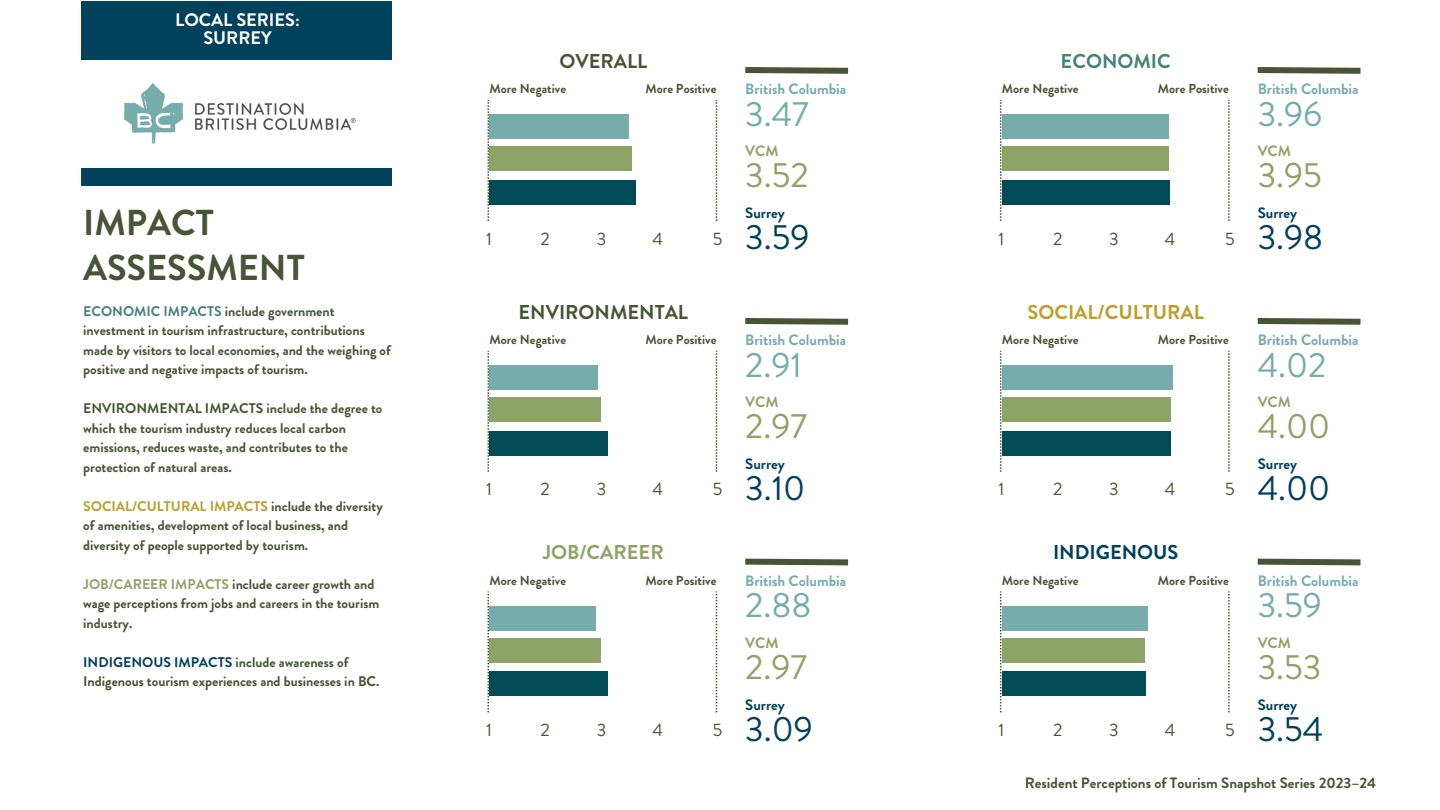
<style>
.page{position:relative;width:1440px;height:810px;background:#fff}
.page>*{position:absolute;margin:0;border:0;box-sizing:border-box;transform-origin:0 0}
.t1{font:700 36px/45px "Brandon Grotesque";color:#475536}
.t2{font:35px "Brandon Grotesque";color:#76aca9}
.t3{font:35px "Brandon Grotesque";color:#8ea366}
.t4{font:35px "Brandon Grotesque";color:#00415b}
.t5{font:700 20px "Brandon Grotesque";color:#475536}
.t6{font:700 20px "Brandon Grotesque";color:#bf9c2b}
.t7{font:700 20px "Brandon Grotesque";color:#8ea366}
.t8{font:700 20px "Brandon Grotesque";color:#00415b}
.t9{font:700 20px "Brandon Grotesque";color:#458279}
.t10{font:700 18.1px/18px "Brandon Grotesque";color:#fff;text-align:center}
.t11{font:18px "Brandon Grotesque";color:#475536}
.t12{font:700 15px "Brandon Grotesque";color:#76aca9}
.t13{font:700 15px "Brandon Grotesque";color:#475536}
.t14{font:700 15px "Brandon Grotesque";color:#00415b}
.t15{font:700 15px "Brandon Grotesque";color:#8ea366}
.t16{font:700 14px/19.5px "Brandon Grotesque";color:#475536}
.t17{font:700 13px "Brandon Grotesque";color:#475536}
.s1{color:#458279}
.s2{color:#bf9c2b}
.s3{color:#8ea366}
.s4{color:#00415b}
</style>
<div class="page">
<div style="left:81px;top:168px;width:311px;height:17px;background:#00415b"></div>
<div style="left:81px;top:1px;width:311px;height:58px;background:#00415b"></div>
<div style="left:490px;top:114px;width:139px;height:25px;background:#76aca9"></div>
<div style="left:490px;top:365px;width:107px;height:25px;background:#76aca9"></div>
<div style="left:490px;top:606px;width:105px;height:25px;background:#76aca9"></div>
<div style="left:1002px;top:114px;width:167px;height:25px;background:#76aca9"></div>
<div style="left:1002px;top:365px;width:170px;height:25px;background:#76aca9"></div>
<div style="left:1002px;top:606px;width:146px;height:25px;background:#76aca9"></div>
<div style="left:490px;top:146px;width:142px;height:25px;background:#8ea366"></div>
<div style="left:490px;top:397px;width:111px;height:25px;background:#8ea366"></div>
<div style="left:490px;top:638px;width:111px;height:25px;background:#8ea366"></div>
<div style="left:1002px;top:146px;width:166px;height:25px;background:#8ea366"></div>
<div style="left:1002px;top:397px;width:169px;height:25px;background:#8ea366"></div>
<div style="left:1002px;top:638px;width:142px;height:25px;background:#8ea366"></div>
<div style="left:490px;top:180px;width:145px;height:24px;background:#004b55"></div>
<div style="left:490px;top:431px;width:118px;height:24px;background:#004b55"></div>
<div style="left:490px;top:671px;width:117px;height:25px;background:#004b55"></div>
<div style="left:1002px;top:180px;width:168px;height:24px;background:#004b55"></div>
<div style="left:1002px;top:431px;width:169px;height:24px;background:#004b55"></div>
<div style="left:1002px;top:671px;width:143px;height:25px;background:#004b55"></div>
<svg style="left:745px;top:67px;width:104px;height:7px"></svg>
<svg style="left:745px;top:318px;width:104px;height:7px"></svg>
<svg style="left:745px;top:558px;width:104px;height:8px"></svg>
<svg style="left:1257px;top:67px;width:104px;height:7px"></svg>
<svg style="left:1257px;top:318px;width:104px;height:7px"></svg>
<svg style="left:1257px;top:558px;width:104px;height:8px"></svg>
<svg style="left:488px;top:100px;width:1px;height:121px"></svg>
<svg style="left:488px;top:351px;width:1px;height:121px"></svg>
<svg style="left:488px;top:591px;width:1px;height:121px"></svg>
<svg style="left:1000px;top:100px;width:1px;height:121px"></svg>
<svg style="left:1000px;top:351px;width:1px;height:121px"></svg>
<svg style="left:1000px;top:591px;width:1px;height:121px"></svg>
<svg style="left:716px;top:100px;width:1px;height:121px"></svg>
<svg style="left:716px;top:351px;width:1px;height:121px"></svg>
<svg style="left:716px;top:591px;width:1px;height:121px"></svg>
<svg style="left:1228px;top:100px;width:2px;height:121px"></svg>
<svg style="left:1228px;top:351px;width:2px;height:121px"></svg>
<svg style="left:1228px;top:591px;width:2px;height:121px"></svg>
<img style="left:124px;top:83px;width:232px;height:61px">
<h5 class="t10" style="left:175px;top:11px;width:126px">LOCAL SERIES:<br>SURREY</h5>
<h2 class="t1" style="left:83px;top:200px;width:223px">IMPACT<br>ASSESSMENT</h2>
<h5 class="t16" style="left:83px;top:301px;width:309px"><span class="s1">ECONOMIC IMPACTS</span> include government investment in tourism infrastructure, contributions made by visitors to local economies, and the weighing of positive and negative impacts of tourism.</h5>
<h2 class="t16" style="left:83px;top:399px;width:301px">ENVIRONMENTAL IMPACTS include the degree to which the tourism industry reduces local carbon emissions, reduces waste, and contributes to the protection of natural areas.</h2>
<h4 class="t16" style="left:83px;top:496px;width:301px"><span class="s2">SOCIAL/CULTURAL IMPACTS</span> include the diversity of amenities, development of local business, and diversity of people supported by tourism.</h4>
<h2 class="t16" style="left:83px;top:574px;width:298px"><span class="s3">JOB/CAREER IMPACTS</span> include career growth and wage perceptions from jobs and careers in the tourism industry.</h2>
<h5 class="t16" style="left:83px;top:652px;width:298px"><span class="s4">INDIGENOUS IMPACTS</span> include awareness of<br>Indigenous tourism experiences and businesses in BC.</h5>
<p class="t5" style="left:559px;top:47px;width:89px">OVERALL</p>
<h3 class="t17" style="left:489px;top:79px;width:78px">More Negative</h3>
<p class="t17" style="left:645px;top:79px;width:72px">More Positive</p>
<h2 class="t11" style="left:486px;top:226px;width:7px">1</h2>
<h5 class="t11" style="left:541px;top:226px;width:11px">2</h5>
<h5 class="t11" style="left:597px;top:226px;width:11px">3</h5>
<p class="t11" style="left:653px;top:226px;width:12px">4</p>
<h3 class="t11" style="left:713px;top:226px;width:11px">5</h3>
<p class="t5" style="left:519px;top:298px;width:171px">ENVIRONMENTAL</p>
<p class="t17" style="left:489px;top:330px;width:78px">More Negative</p>
<p class="t17" style="left:645px;top:330px;width:72px">More Positive</p>
<h4 class="t11" style="left:486px;top:477px;width:7px">1</h4>
<h5 class="t11" style="left:541px;top:477px;width:11px">2</h5>
<h2 class="t11" style="left:597px;top:477px;width:11px">3</h2>
<p class="t11" style="left:653px;top:477px;width:12px">4</p>
<p class="t11" style="left:713px;top:477px;width:11px">5</p>
<h5 class="t7" style="left:543px;top:538px;width:122px">JOB/CAREER</h5>
<h1 class="t17" style="left:489px;top:571px;width:78px">More Negative</h1>
<p class="t17" style="left:645px;top:571px;width:72px">More Positive</p>
<h2 class="t11" style="left:486px;top:717px;width:7px">1</h2>
<h5 class="t11" style="left:541px;top:717px;width:11px">2</h5>
<h4 class="t11" style="left:597px;top:717px;width:11px">3</h4>
<p class="t11" style="left:653px;top:717px;width:12px">4</p>
<p class="t11" style="left:713px;top:717px;width:11px">5</p>
<h3 class="t12" style="left:745px;top:79px;width:103px">British Columbia</h3>
<p class="t2" style="left:745px;top:89px;width:65px">3.47</p>
<h5 class="t15" style="left:745px;top:141px;width:35px">VCM</h5>
<h4 class="t3" style="left:745px;top:151px;width:65px">3.52</h4>
<p class="t14" style="left:745px;top:202px;width:41px">Surrey</p>
<p class="t4" style="left:745px;top:212px;width:66px">3.59</p>
<p class="t12" style="left:745px;top:330px;width:103px">British Columbia</p>
<p class="t2" style="left:745px;top:340px;width:58px">2.91</p>
<h2 class="t15" style="left:745px;top:392px;width:35px">VCM</h2>
<h2 class="t3" style="left:745px;top:402px;width:63px">2.97</h2>
<p class="t14" style="left:745px;top:453px;width:41px">Surrey</p>
<p class="t4" style="left:745px;top:463px;width:62px">3.10</p>
<p class="t12" style="left:745px;top:570px;width:103px">British Columbia</p>
<h5 class="t2" style="left:745px;top:581px;width:68px">2.88</h5>
<h3 class="t15" style="left:745px;top:632px;width:35px">VCM</h3>
<h5 class="t3" style="left:745px;top:642px;width:63px">2.97</h5>
<p class="t14" style="left:745px;top:694px;width:41px">Surrey</p>
<p class="t4" style="left:745px;top:704px;width:69px">3.09</p>
<h2 class="t9" style="left:1061px;top:47px;width:112px">ECONOMIC</h2>
<h3 class="t17" style="left:1002px;top:79px;width:78px">More Negative</h3>
<p class="t17" style="left:1158px;top:79px;width:72px">More Positive</p>
<h5 class="t11" style="left:999px;top:226px;width:7px">1</h5>
<h5 class="t11" style="left:1053px;top:226px;width:11px">2</h5>
<h2 class="t11" style="left:1109px;top:226px;width:11px">3</h2>
<p class="t11" style="left:1165px;top:226px;width:12px">4</p>
<p class="t11" style="left:1225px;top:226px;width:11px">5</p>
<h4 class="t6" style="left:1028px;top:298px;width:178px">SOCIAL/CULTURAL</h4>
<p class="t17" style="left:1002px;top:330px;width:78px">More Negative</p>
<p class="t17" style="left:1158px;top:330px;width:72px">More Positive</p>
<h2 class="t11" style="left:999px;top:477px;width:7px">1</h2>
<h3 class="t11" style="left:1053px;top:477px;width:11px">2</h3>
<h5 class="t11" style="left:1109px;top:477px;width:11px">3</h5>
<p class="t11" style="left:1165px;top:477px;width:12px">4</p>
<p class="t11" style="left:1225px;top:477px;width:11px">5</p>
<h2 class="t8" style="left:1053px;top:538px;width:127px">INDIGENOUS</h2>
<p class="t17" style="left:1002px;top:571px;width:78px">More Negative</p>
<h5 class="t17" style="left:1158px;top:571px;width:72px">More Positive</h5>
<h5 class="t11" style="left:999px;top:717px;width:7px">1</h5>
<p class="t11" style="left:1053px;top:717px;width:11px">2</p>
<h2 class="t11" style="left:1109px;top:717px;width:11px">3</h2>
<p class="t11" style="left:1165px;top:717px;width:12px">4</p>
<p class="t11" style="left:1225px;top:717px;width:11px">5</p>
<p class="t12" style="left:1258px;top:79px;width:103px">British Columbia</p>
<h2 class="t2" style="left:1258px;top:89px;width:66px">3.96</h2>
<p class="t15" style="left:1258px;top:141px;width:35px">VCM</p>
<h2 class="t3" style="left:1258px;top:151px;width:66px">3.95</h2>
<p class="t14" style="left:1258px;top:202px;width:41px">Surrey</p>
<p class="t4" style="left:1258px;top:212px;width:67px">3.98</p>
<p class="t12" style="left:1258px;top:330px;width:103px">British Columbia</p>
<h4 class="t2" style="left:1258px;top:340px;width:70px">4.02</h4>
<p class="t15" style="left:1258px;top:392px;width:35px">VCM</p>
<h3 class="t3" style="left:1258px;top:402px;width:74px">4.00</h3>
<h5 class="t14" style="left:1258px;top:453px;width:41px">Surrey</h5>
<p class="t4" style="left:1258px;top:463px;width:74px">4.00</p>
<p class="t12" style="left:1258px;top:570px;width:103px">British Columbia</p>
<h2 class="t2" style="left:1258px;top:581px;width:66px">3.59</h2>
<p class="t15" style="left:1258px;top:632px;width:35px">VCM</p>
<p class="t3" style="left:1258px;top:642px;width:65px">3.53</p>
<h2 class="t14" style="left:1258px;top:694px;width:41px">Surrey</h2>
<p class="t4" style="left:1258px;top:704px;width:67px">3.54</p>
<h2 class="t13" style="left:1025px;top:772px;width:353px">Resident Perceptions of Tourism Snapshot Series 2023–24</h2>
</div>
